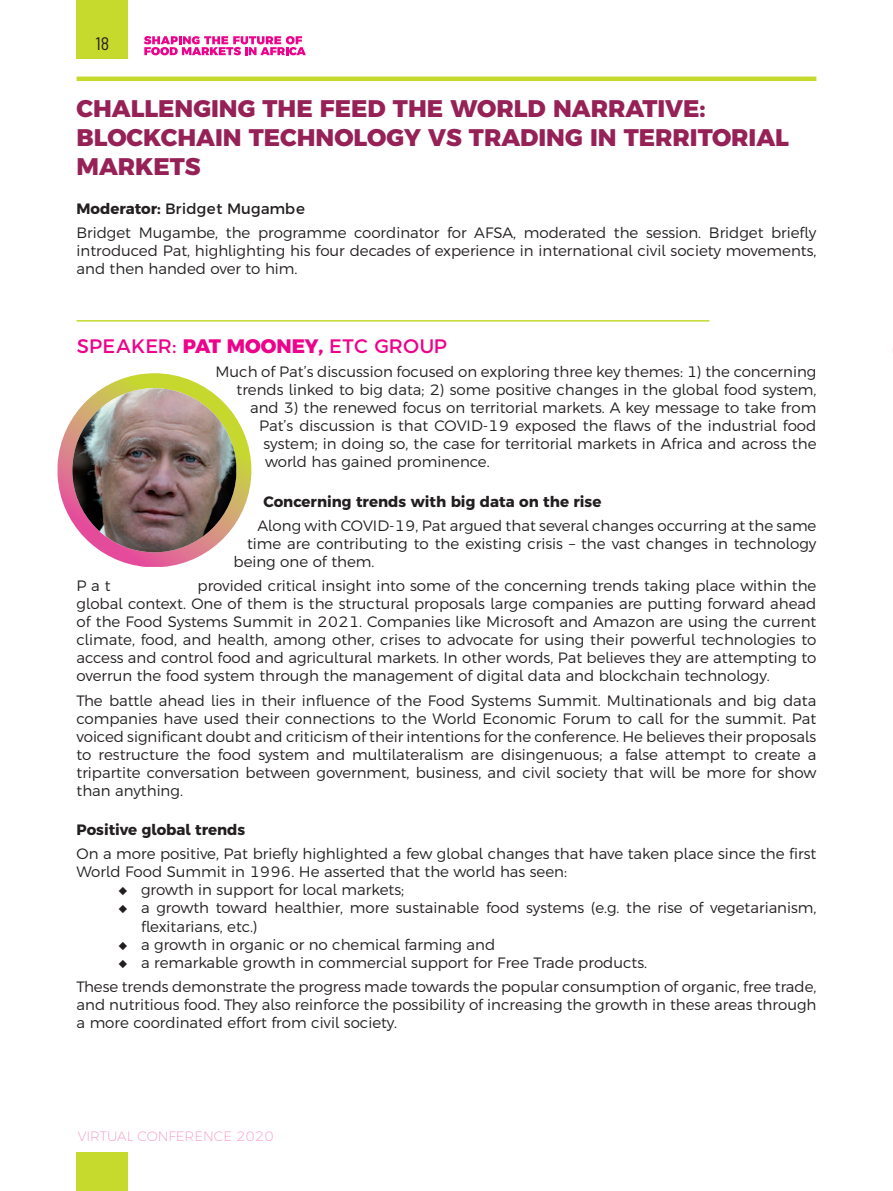
<style>
.page{position:relative;width:893px;height:1191px;background:#fff}
.page>*{position:absolute;margin:0;border:0;box-sizing:border-box;transform-origin:0 0}
.t1{font:800 24px/28.8px "Argentum Sans";color:#962157}
.t2{font:19.5px "Argentum Sans";color:#ed028c}
.t3{font:semi-condensed 18px "Barlow";color:#231f20}
.t4{font:300 15px/18px "Argentum Sans";color:#231f20}
.t5{font:700 15px "Argentum Sans";color:#231f20}
.t6{font:200 13.5px "Argentum Sans";color:#f390bc}
.s1{font-weight:700}
.s2{font-weight:400}
.s3{font-weight:800}
</style>
<div class="page">
<svg style="left:144px;top:36px;width:162px;height:19px"></svg>
<div style="left:77px;top:0;width:51px;height:59px;background:#c6d92d"></div>
<div style="left:77px;top:1152px;width:51px;height:39px;background:#c6d92d"></div>
<svg style="left:58px;top:373px;width:193px;height:194px"></svg>
<img style="left:72px;top:388px;width:164px;height:164px">
<hr style="left:77px;top:77px;width:739px;height:4px;background:#c6d92d">
<hr style="left:77px;top:320px;width:632px;height:1px;background:#c6d92d">
<p class="t3" style="left:96px;top:32px;width:15px">18</p>
<h1 class="t1" style="left:77px;top:94px;width:714px">CHALLENGING THE FEED THE WORLD NARRATIVE:<br>BLOCKCHAIN TECHNOLOGY VS TRADING IN TERRITORIAL<br>MARKETS</h1>
<p class="t4" style="left:77px;top:196px;width:741px;line-height:24.3px"><span class="s1">Moderator:</span> <span class="s2">Bridget Mugambe<br></span>Bridget Mugambe, the programme coordinator for AFSA, moderated the session. Bridget briefly</p>
<p class="t4" style="left:77px;top:242px;width:741px">introduced Pat, highlighting his four decades of experience in international civil society movements, and then handed over to him.</p>
<h2 class="t2" style="left:77px;top:330px;width:373px">SPEAKER: <span class="s3">PAT MOONEY,</span> ETC GROUP</h2>
<p class="t4" style="left:216px;top:363px;width:602px">Much of Pat’s discussion focused on exploring three key themes: 1) the concerning</p>
<p class="t4" style="left:237px;top:381px;width:581px">trends linked to big data; 2) some positive changes in the global food system,</p>
<p class="t4" style="left:250px;top:399px;width:568px">and 3) the renewed focus on territorial markets. A key message to take from</p>
<p class="t4" style="left:259px;top:417px;width:559px">Pat’s discussion is that COVID-19 exposed the flaws of the industrial food</p>
<p class="t4" style="left:264px;top:435px;width:554px">system; in doing so, the case for territorial markets in Africa and across the</p>
<p class="t4" style="left:265px;top:453px;width:226px">world has gained prominence.</p>
<p class="t5" style="left:264px;top:489px;width:339px">Concerning trends with big data on the rise</p>
<p class="t4" style="left:258px;top:516px;width:560px">Along with COVID-19, Pat argued that several changes occurring at the same</p>
<p class="t4" style="left:247px;top:534px;width:571px">time are contributing to the existing crisis – the vast changes in technology</p>
<p class="t4" style="left:234px;top:552px;width:142px">being one of them.</p>
<p class="t4" style="left:77px;top:577px;width:36px">Pat</p>
<p class="t4" style="left:77px;top:577px;width:741px;text-align:justify;text-indent:121px">provided critical insight into some of the concerning trends taking place within the global context. One of them is the structural proposals large companies are putting forward ahead of the Food Systems Summit in 2021. Companies like Microsoft and Amazon are using the current climate, food, and health, among other, crises to advocate for using their powerful technologies to access and control food and agricultural markets. In other words, Pat believes they are attempting to overrun the food system through the management of digital data and blockchain technology.</p>
<p class="t4" style="left:77px;top:691px;width:741px;text-align:justify">The battle ahead lies in their influence of the Food Systems Summit. Multinationals and big data companies have used their connections to the World Economic Forum to call for the summit. Pat voiced significant doubt and criticism of their intentions for the conference. He believes their proposals to restructure the food system and multilateralism are disingenuous; a false attempt to create a tripartite conversation between government, business, and civil society that will be more for show than anything.</p>
<p class="t5" style="left:77px;top:817px;width:170px">Positive global trends</p>
<p class="t4" style="left:77px;top:845px;width:741px">On a more positive, Pat briefly highlighted a few global changes that have taken place since the first<br>World Food Summit in 1996. He asserted that the world has seen:</p>
<p class="t4" style="left:119px;top:881px;width:287px">◆ growth in support for local markets;</p>
<p class="t4" style="left:141px;top:899px;width:677px;text-indent:-22px">◆ a growth toward healthier, more sustainable food systems (e.g. the rise of vegetarianism, flexitarians, etc.)</p>
<p class="t4" style="left:119px;top:935px;width:378px">◆ a growth in organic or no chemical farming and</p>
<p class="t4" style="left:77px;top:949px;width:741px;line-height:24.3px;text-indent:42px">◆ a remarkable growth in commercial support for Free Trade products.<br>These trends demonstrate the progress made towards the popular consumption of organic, free trade,</p>
<p class="t4" style="left:77px;top:995px;width:741px">and nutritious food. They also reinforce the possibility of increasing the growth in these areas through a more coordinated effort from civil society.</p>
<p class="t6" style="left:78px;top:1126px;width:198px">VIRTUAL CONFERENCE 2020</p>
</div>
